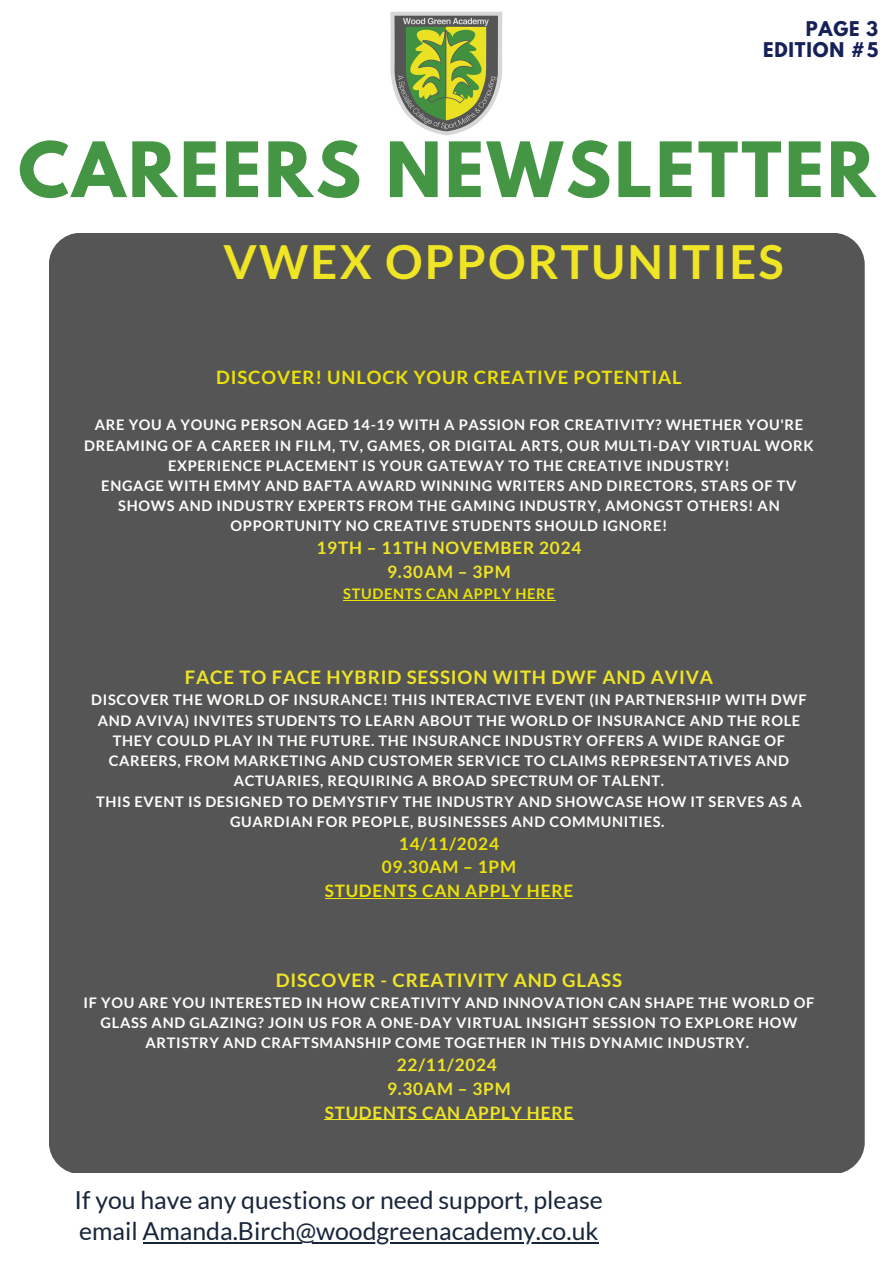
<style>
.page{position:relative;width:894px;height:1264px;background:#fff}
.page>*{position:absolute;margin:0;border:0;box-sizing:border-box;transform-origin:0 0}
.t1{font:700 67.5px "League Spartan";letter-spacing:.045em;color:#449544}
.t2{font:700 47.1px "Lato";letter-spacing:.045em;color:#efe525}
.t3{font:24.75px/31.7px "Lato";color:#18253b}
.t4{font:700 18.6px "Lato";letter-spacing:.045em;color:#efe525}
.t5{font:700 18.45px "Lato";letter-spacing:.045em;color:#ece207}
.t6{font:700 18px/20.2px "League Spartan";letter-spacing:.045em;color:#162158;text-align:right}
.t7{font:700 17.1px "Lato";letter-spacing:.045em;color:#efe525}
.t8{font:700 17.1px "Lato";letter-spacing:.045em;color:#ece207}
.t9{font:700 14.55px/20.2px "Lato";letter-spacing:.045em;color:#fdfffc;text-align:center}
.t10{font:700 14.55px "Lato";letter-spacing:.045em;color:#ece207}
</style>
<div class="page">
<div style="left:49px;top:233px;width:815px;height:939px;background:#565555;border-radius:32px"></div>
<img style="left:390px;top:11px;width:113px;height:125px">
<hr style="left:143px;top:1241px;width:455px;height:2px;background:#18253b">
<hr style="left:343px;top:600px;width:212px;height:1px;background:#ece207">
<hr style="left:324px;top:898px;width:239px;height:1px;background:#ece207">
<hr style="left:324px;top:1119px;width:250px;height:1px;background:#efe525">
<h4 class="t6" style="left:762px;top:21px;width:117px">PAGE 3<br>EDITION #5</h4>
<h4 class="t1" style="left:18px;top:136px;width:858px">CAREERS NEWSLETTER</h4>
<p class="t2" style="left:223px;top:232px;width:561px">VWEX OPPORTUNITIES</p>
<p class="t5" style="left:216px;top:365px;width:467px">DISCOVER! UNLOCK YOUR CREATIVE POTENTIAL</p>
<p class="t9" style="left:84px;top:414px;width:730px">ARE YOU A YOUNG PERSON AGED 14-19 WITH A PASSION FOR CREATIVITY? WHETHER YOU'RE<br>DREAMING OF A CAREER IN FILM, TV, GAMES, OR DIGITAL ARTS, OUR MULTI-DAY VIRTUAL WORK<br>EXPERIENCE PLACEMENT IS YOUR GATEWAY TO THE CREATIVE INDUSTRY!</p>
<p class="t9" style="left:101px;top:475px;width:696px">ENGAGE WITH EMMY AND BAFTA AWARD WINNING WRITERS AND DIRECTORS, STARS OF TV<br>SHOWS AND INDUSTRY EXPERTS FROM THE GAMING INDUSTRY, AMONGST OTHERS! AN<br>OPPORTUNITY NO CREATIVE STUDENTS SHOULD IGNORE!</p>
<p class="t7" style="left:316px;top:537px;width:266px">19TH – 11TH NOVEMBER 2024</p>
<p class="t7" style="left:387px;top:561px;width:125px">9.30AM – 3PM</p>
<p class="t10" style="left:343px;top:584px;width:213px">STUDENTS CAN APPLY HERE</p>
<p class="t4" style="left:185px;top:666px;width:530px">FACE TO FACE HYBRID SESSION WITH DWF AND AVIVA</p>
<p class="t9" style="left:91px;top:689px;width:716px">DISCOVER THE WORLD OF INSURANCE! THIS INTERACTIVE EVENT (IN PARTNERSHIP WITH DWF AND AVIVA) INVITES STUDENTS TO LEARN ABOUT THE WORLD OF INSURANCE AND THE ROLE THEY COULD PLAY IN THE FUTURE. THE INSURANCE INDUSTRY OFFERS A WIDE RANGE OF CAREERS, FROM MARKETING AND CUSTOMER SERVICE TO CLAIMS REPRESENTATIVES AND ACTUARIES, REQUIRING A BROAD SPECTRUM OF TALENT.</p>
<p class="t9" style="left:96px;top:790px;width:707px">THIS EVENT IS DESIGNED TO DEMYSTIFY THE INDUSTRY AND SHOWCASE HOW IT SERVES AS A<br>GUARDIAN FOR PEOPLE, BUSINESSES AND COMMUNITIES.</p>
<p class="t8" style="left:399px;top:832px;width:101px">14/11/2024</p>
<p class="t8" style="left:381px;top:856px;width:136px">09.30AM – 1PM</p>
<p class="t8" style="left:324px;top:880px;width:250px">STUDENTS CAN APPLY HERE</p>
<p class="t4" style="left:276px;top:968px;width:347px">DISCOVER - CREATIVITY AND GLASS</p>
<p class="t9" style="left:83px;top:992px;width:732px">IF YOU ARE YOU INTERESTED IN HOW CREATIVITY AND INNOVATION CAN SHAPE THE WORLD OF<br>GLASS AND GLAZING? JOIN US FOR A ONE-DAY VIRTUAL INSIGHT SESSION TO EXPLORE HOW<br>ARTISTRY AND CRAFTSMANSHIP COME TOGETHER IN THIS DYNAMIC INDUSTRY.</p>
<p class="t7" style="left:397px;top:1054px;width:101px">22/11/2024</p>
<p class="t7" style="left:387px;top:1077px;width:125px">9.30AM – 3PM</p>
<p class="t7" style="left:324px;top:1101px;width:250px">STUDENTS CAN APPLY HERE</p>
<h1 class="t3" style="left:75px;top:1183px;width:529px">If you have any questions or need support, please email Amanda.Birch@woodgreenacademy.co.uk</h1>
</div>
